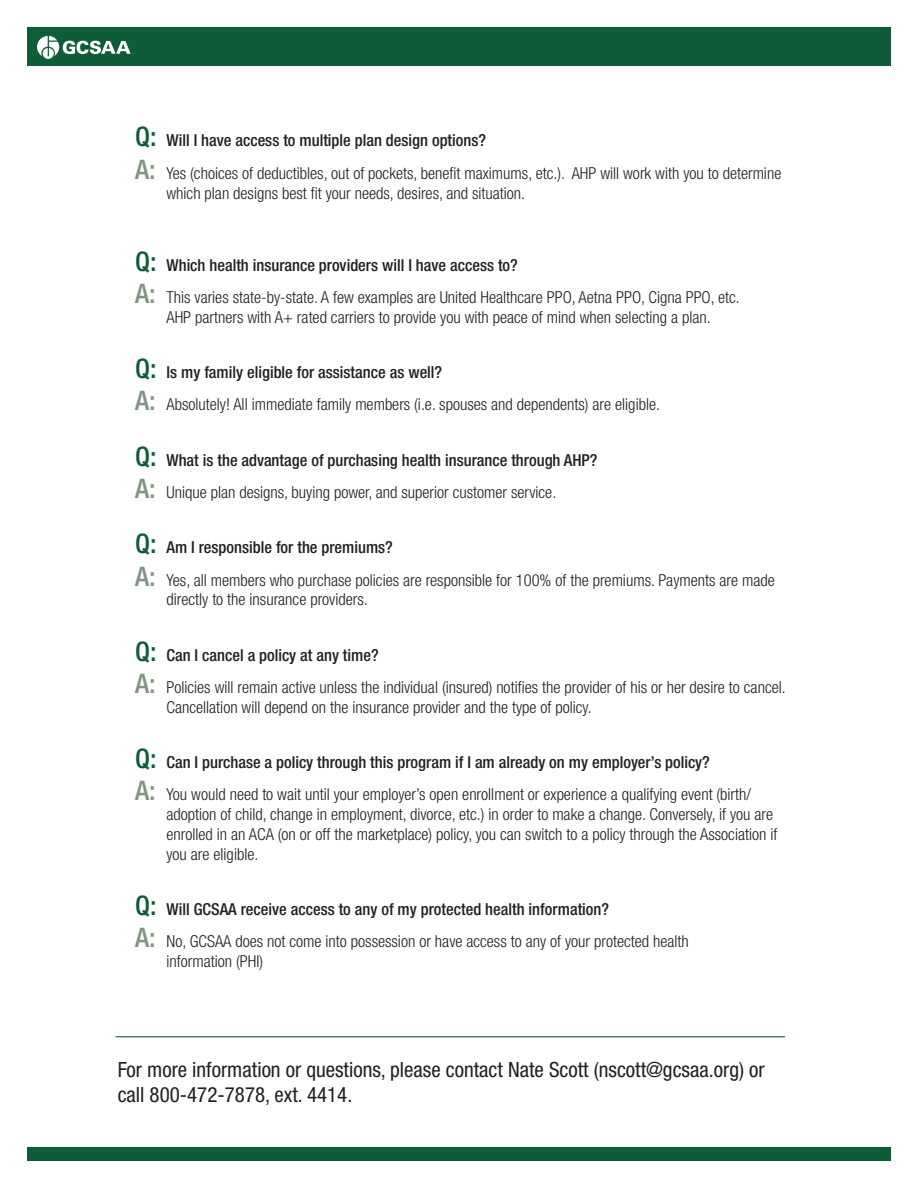
<style>
.page{position:relative;width:918px;height:1188px;background:#fff}
.page>*{position:absolute;margin:0;border:0;box-sizing:border-box;transform-origin:0 0}
.t1{font:condensed 21px/25.2px "Helvetica Neue";color:#231f20}
.t2{font:300 condensed 16.5px "Helvetica Neue";color:#231f20}
.question{font:500 condensed 16.5px "Helvetica Neue";color:#231f20}
.s1{font-size:27px;color:#0e5c38}
.s2{font-weight:500;font-size:27px;color:#7f9581}
</style>
<div class="page">
<div style="left:27px;top:27px;width:864px;height:38px;background:#0e5c38"></div>
<svg style="left:43px;top:48px;width:11px;height:11px"></svg>
<svg style="left:37px;top:36px;width:94px;height:20px"></svg>
<hr style="left:116px;top:1036px;width:669px;height:1px;background:#0e5c38">
<div style="left:27px;top:1148px;width:864px;height:13px;background:#0e5c38"></div>
<p class="question" style="left:135px;top:131px;width:353px"><span class="s1">Q:</span> Will I have access to multiple plan design options?</p>
<p class="t2" style="left:135px;top:164px;width:648px"><span class="s2">A:</span> Yes (choices of deductibles, out of pockets, benefit maximums, etc.). AHP will work with you to determine</p>
<p class="t2" style="left:166px;top:183px;width:360px">which plan designs best fit your needs, desires, and situation.</p>
<p class="question" style="left:135px;top:255px;width:384px"><span class="s1">Q:</span> Which health insurance providers will I have access to?</p>
<p class="t2" style="left:135px;top:288px;width:606px"><span class="s2">A:</span> This varies state-by-state. A few examples are United Healthcare PPO, Aetna PPO, Cigna PPO, etc.</p>
<p class="t2" style="left:166px;top:308px;width:546px">AHP partners with A+ rated carriers to provide you with peace of mind when selecting a plan.</p>
<p class="question" style="left:135px;top:362px;width:309px"><span class="s1">Q:</span> Is my family eligible for assistance as well?</p>
<p class="t2" style="left:135px;top:395px;width:527px"><span class="s2">A:</span> Absolutely! All immediate family members (i.e. spouses and dependents) are eligible.</p>
<p class="question" style="left:135px;top:450px;width:464px"><span class="s1">Q:</span> What is the advantage of purchasing health insurance through AHP?</p>
<p class="t2" style="left:135px;top:483px;width:423px"><span class="s2">A:</span> Unique plan designs, buying power, and superior customer service.</p>
<p class="question" style="left:135px;top:538px;width:259px"><span class="s1">Q:</span> Am I responsible for the premiums?</p>
<p class="t2" style="left:135px;top:570px;width:641px"><span class="s2">A:</span> Yes, all members who purchase policies are responsible for 100% of the premiums. Payments are made</p>
<p class="t2" style="left:166px;top:590px;width:203px">directly to the insurance providers.</p>
<p class="question" style="left:135px;top:645px;width:245px"><span class="s1">Q:</span> Can I cancel a policy at any time?</p>
<p class="t2" style="left:135px;top:678px;width:652px"><span class="s2">A:</span> Policies will remain active unless the individual (insured) notifies the provider of his or her desire to cancel.</p>
<p class="t2" style="left:166px;top:698px;width:427px">Cancellation will depend on the insurance provider and the type of policy.</p>
<p class="question" style="left:135px;top:752px;width:576px"><span class="s1">Q:</span> Can I purchase a policy through this program if I am already on my employer’s policy?</p>
<p class="t2" style="left:135px;top:785px;width:618px"><span class="s2">A:</span> You would need to wait until your employer’s open enrollment or experience a qualifying event (birth/</p>
<p class="t2" style="left:166px;top:805px;width:608px">adoption of child, change in employment, divorce, etc.) in order to make a change. Conversely, if you are</p>
<p class="t2" style="left:166px;top:825px;width:612px">enrolled in an ACA (on or off the marketplace) policy, you can switch to a policy through the Association if</p>
<p class="t2" style="left:166px;top:845px;width:93px">you are eligible.</p>
<p class="question" style="left:135px;top:899px;width:476px"><span class="s1">Q:</span> Will GCSAA receive access to any of my protected health information?</p>
<p class="t2" style="left:135px;top:932px;width:555px"><span class="s2">A:</span> No, GCSAA does not come into possession or have access to any of your protected health</p>
<p class="t2" style="left:166px;top:952px;width:98px">information (PHI)</p>
<p class="t1" style="left:118px;top:1057px;width:649px">For more information or questions, please contact Nate Scott (nscott@gcsaa.org) or call 800-472-7878, ext. 4414.</p>
</div>
